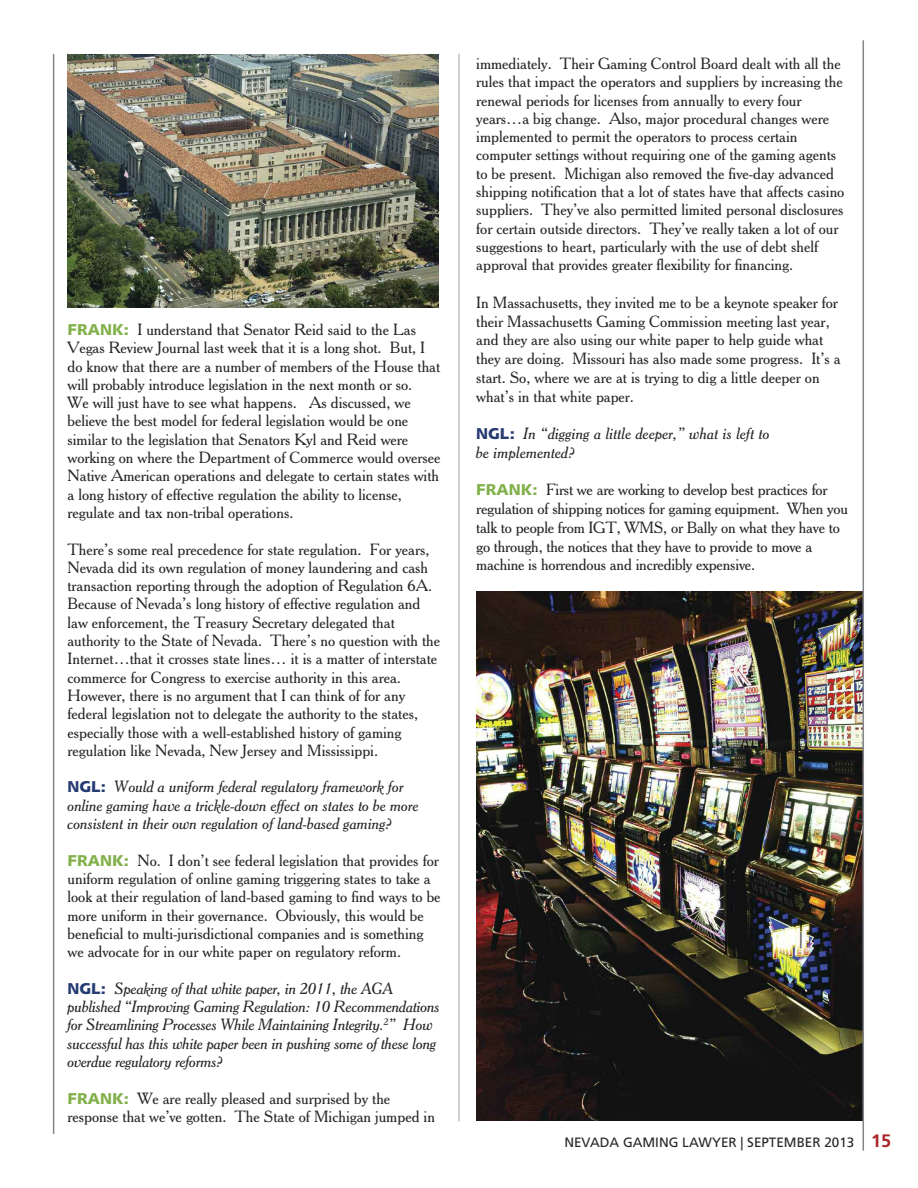
<style>
.page{position:relative;width:918px;height:1188px;background:#fff}
.page>*{position:absolute;margin:0;border:0;box-sizing:border-box;transform-origin:0 0}
.t1{font:15.75px/18.3px "Cheltenham BT";color:#272627}
.t2{font:italic 15.75px/18.3px "Cheltenham BT";letter-spacing:-.01em;color:#272627}
.t3{font:italic 15.75px/18.8px "Cheltenham BT";letter-spacing:.01em;color:#272627}
.t4{font:13.5px "Frutiger";color:#272627}
.s1{font-family:"Humanist 531 BT Black A";color:#82b04a}
.s2{font-family:"Humanist 531 BT Black A";font-style:normal;color:#253b71}
.s3{font-weight:700;font-size:18px;color:#ac262a}
</style>
<div class="page">
<hr style="left:53px;top:54px;width:1px;height:1080px;background:#82858b">
<hr style="left:459px;top:54px;width:1px;height:1067px;background:#9aa2a9">
<img style="left:67px;top:54px;width:371px;height:253px">
<img style="left:476px;top:592px;width:387px;height:528px">
<hr style="left:863px;top:40px;width:1px;height:1111px;background:#82858b">
<p class="t1" style="left:67px;top:320px;width:374px"><span class="s1">FRANK:</span> I understand that Senator Reid said to the Las Vegas Review Journal last week that it is a long shot. But, I do know that there are a number of members of the House that will probably introduce legislation in the next month or so.<br>We will just have to see what happens. As discussed, we believe the best model for federal legislation would be one similar to the legislation that Senators Kyl and Reid were working on where the Department of Commerce would oversee Native American operations and delegate to certain states with a long history of effective regulation the ability to license, regulate and tax non-tribal operations.</p>
<p class="t1" style="left:67px;top:540px;width:374px">There’s some real precedence for state regulation. For years, Nevada did its own regulation of money laundering and cash transaction reporting through the adoption of Regulation 6A.<br>Because of Nevada’s long history of effective regulation and law enforcement, the Treasury Secretary delegated that authority to the State of Nevada. There’s no question with the Internet…that it crosses state lines… it is a matter of interstate commerce for Congress to exercise authority in this area.<br>However, there is no argument that I can think of for any federal legislation not to delegate the authority to the states, especially those with a well-established history of gaming regulation like Nevada, New Jersey and Mississippi.</p>
<p class="t2" style="left:67px;top:778px;width:353px"><span class="s2">NGL:</span> Would a uniform federal regulatory framework for online gaming have a trickle-down effect on states to be more consistent in their own regulation of land-based gaming?</p>
<p class="t1" style="left:67px;top:851px;width:375px"><span class="s1">FRANK:</span> No. I don’t see federal legislation that provides for uniform regulation of online gaming triggering states to take a look at their regulation of land-based gaming to find ways to be more uniform in their governance. Obviously, this would be beneficial to multi-jurisdictional companies and is something we advocate for in our white paper on regulatory reform.</p>
<p class="t2" style="left:67px;top:979px;width:374px"><span class="s2">NGL:</span> Speaking of that white paper, in 2011, the AGA published “Improving Gaming Regulation: 10 Recommendations for Streamlining Processes While Maintaining Integrity.<sup>2</sup>” How successful has this white paper been in pushing some of these long overdue regulatory reforms?</p>
<p class="t1" style="left:67px;top:1089px;width:369px"><span class="s1">FRANK:</span> We are really pleased and surprised by the response that we’ve gotten. The State of Michigan jumped in</p>
<p class="t1" style="left:476px;top:54px;width:370px">immediately. Their Gaming Control Board dealt with all the rules that impact the operators and suppliers by increasing the renewal periods for licenses from annually to every four years…a big change. Also, major procedural changes were implemented to permit the operators to process certain computer settings without requiring one of the gaming agents to be present. Michigan also removed the five-day advanced shipping notification that a lot of states have that affects casino suppliers. They’ve also permitted limited personal disclosures for certain outside directors. They’ve really taken a lot of our suggestions to heart, particularly with the use of debt shelf approval that provides greater flexibility for financing.</p>
<p class="t1" style="left:476px;top:293px;width:366px;line-height:18.8px">In Massachusetts, they invited me to be a keynote speaker for their Massachusetts Gaming Commission meeting last year, and they are also using our white paper to help guide what they are doing. Missouri has also made some progress. It’s a start. So, where we are at is trying to dig a little deeper on what’s in that white paper.</p>
<p class="t3" style="left:476px;top:424px;width:295px"><span class="s2">NGL:</span> In “digging a little deeper,” what is left to be implemented?</p>
<p class="t1" style="left:476px;top:480px;width:373px;line-height:18.8px"><span class="s1">FRANK:</span> First we are working to develop best practices for regulation of shipping notices for gaming equipment. When you talk to people from IGT, WMS, or Bally on what they have to go through, the notices that they have to provide to move a machine is horrendous and incredibly expensive.</p>
<p class="t4" style="left:564px;top:1137px;width:328px">NEVADA GAMING LAWYER | SEPTEMBER 2013 <span class="s3">15</span></p>
</div>
